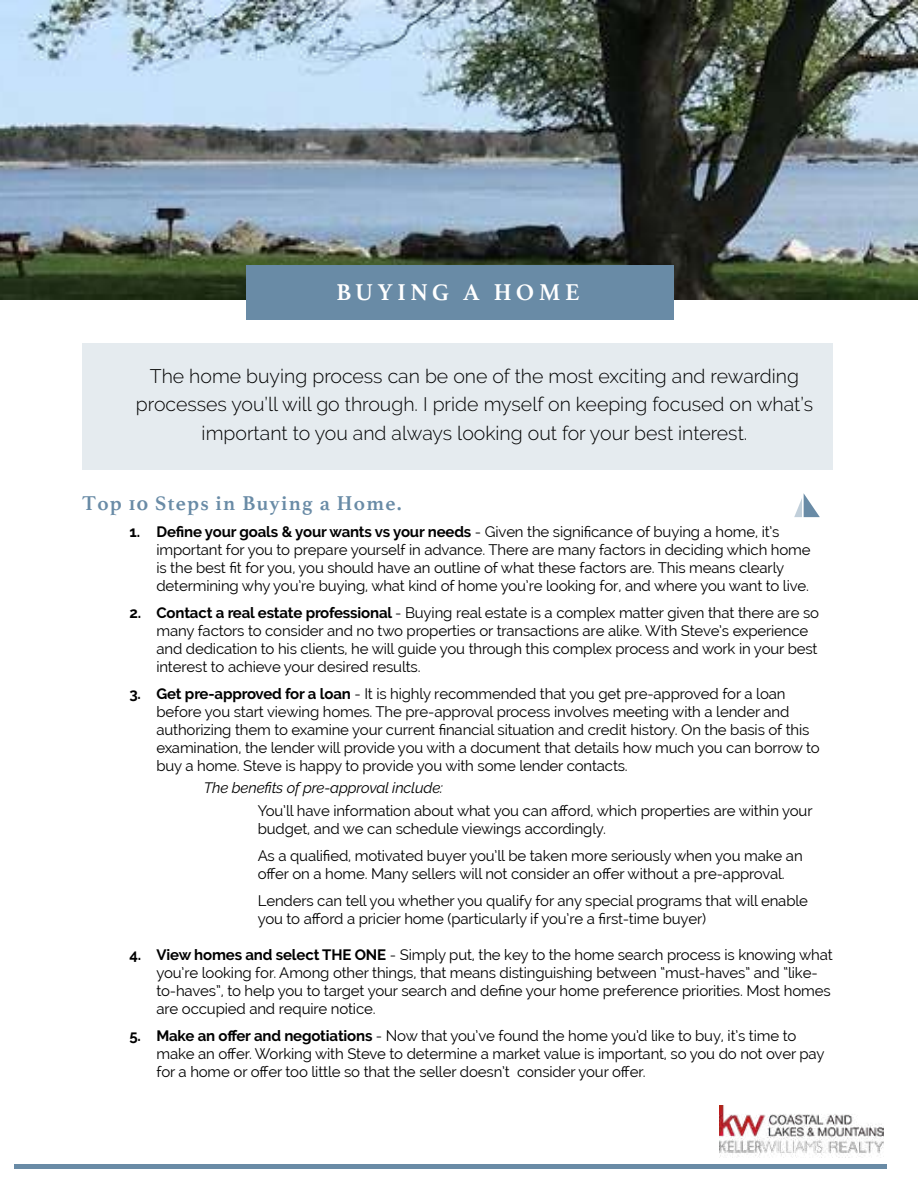
<style>
.page{position:relative;width:918px;height:1188px;background:#fff}
.page>*{position:absolute;margin:0;border:0;box-sizing:border-box;transform-origin:0 0}
.t1{font:700 24px "Athelas";letter-spacing:.19em;color:#fff}
.t2{font:700 21px "Athelas";letter-spacing:.06em;color:#698ba6}
.t3{font:300 19.5px/28.5px "Raleway";color:#000;text-align:center}
.t4{font:15px/18px "Raleway";letter-spacing:-.01em;color:#000}
.t5{font:italic 15px "Raleway";letter-spacing:-.01em;color:#000}
.s1{font-weight:700}
</style>
<div class="page">
<img style="left:720px;top:1106px;width:163px;height:52px">
<hr style="left:15px;top:1164px;width:872px;height:4px;background:#698ba6">
<img style="left:0;top:0;width:918px;height:299px">
<div style="left:82px;top:343px;width:751px;height:126px;background:#e5ebef"></div>
<div style="left:247px;top:265px;width:427px;height:55px;background:#698ba6"></div>
<svg style="left:794px;top:493px;width:26px;height:24px"></svg>
<h1 class="t1" style="left:337px;top:272px;width:245px">BUYING A HOME</h1>
<h3 class="t3" style="left:136px;top:362px;width:679px">The home buying process can be one of the most exciting and rewarding processes you’ll will go through. I pride myself on keeping focused on what’s important to you and always looking out for your best interest.</h3>
<h2 class="t2" style="left:82px;top:486px;width:321px">Top 10 Steps in Buying a Home.</h2>
<p class="t4" style="left:156px;top:522px;width:656px;text-indent:-27px"><span class="s1">1. Define your goals &amp; your wants vs your needs</span> - Given the significance of buying a home, it’s important for you to prepare yourself in advance. There are many factors in deciding which home is the best fit for you, you should have an outline of what these factors are. This means clearly determining why you’re buying, what kind of home you’re looking for, and where you want to live.</p>
<p class="t4" style="left:156px;top:603px;width:664px;text-indent:-27px"><span class="s1">2. Contact a real estate professional</span> - Buying real estate is a complex matter given that there are so many factors to consider and no two properties or transactions are alike. With Steve’s experience and dedication to his clients, he will guide you through this complex process and work in your best interest to achieve your desired results.</p>
<p class="t4" style="left:156px;top:684px;width:665px;text-indent:-27px"><span class="s1">3. Get pre-approved for a loan</span> - It is highly recommended that you get pre-approved for a loan before you start viewing homes. The pre-approval process involves meeting with a lender and authorizing them to examine your current financial situation and credit history. On the basis of this examination, the lender will provide you with a document that details how much you can borrow to buy a home. Steve is happy to provide you with some lender contacts.</p>
<p class="t5" style="left:204px;top:779px;width:241px">The benefits of pre-approval include:</p>
<p class="t4" style="left:258px;top:801px;width:556px">You’ll have information about what you can afford, which properties are within your budget, and we can schedule viewings accordingly.</p>
<p class="t4" style="left:258px;top:846px;width:547px">As a qualified, motivated buyer you’ll be taken more seriously when you make an offer on a home. Many sellers will not consider an offer without a pre-approval.</p>
<p class="t4" style="left:258px;top:891px;width:552px">Lenders can tell you whether you qualify for any special programs that will enable you to afford a pricier home (particularly if you’re a first-time buyer)</p>
<p class="t4" style="left:156px;top:945px;width:678px;text-indent:-27px"><span class="s1">4. View homes and select THE ONE</span> - Simply put, the key to the home search process is knowing what you’re looking for. Among other things, that means distinguishing between “must-haves” and “like&shy;to-haves”, to help you to target your search and define your home preference priorities. Most homes are occupied and require notice.</p>
<p class="t4" style="left:156px;top:1026px;width:670px;text-indent:-27px"><span class="s1">5. Make an offer and negotiations</span> - Now that you’ve found the home you’d like to buy, it’s time to make an offer. Working with Steve to determine a market value is important, so you do not over pay for a home or offer too little so that the seller doesn’t consider your offer.</p>
</div>
